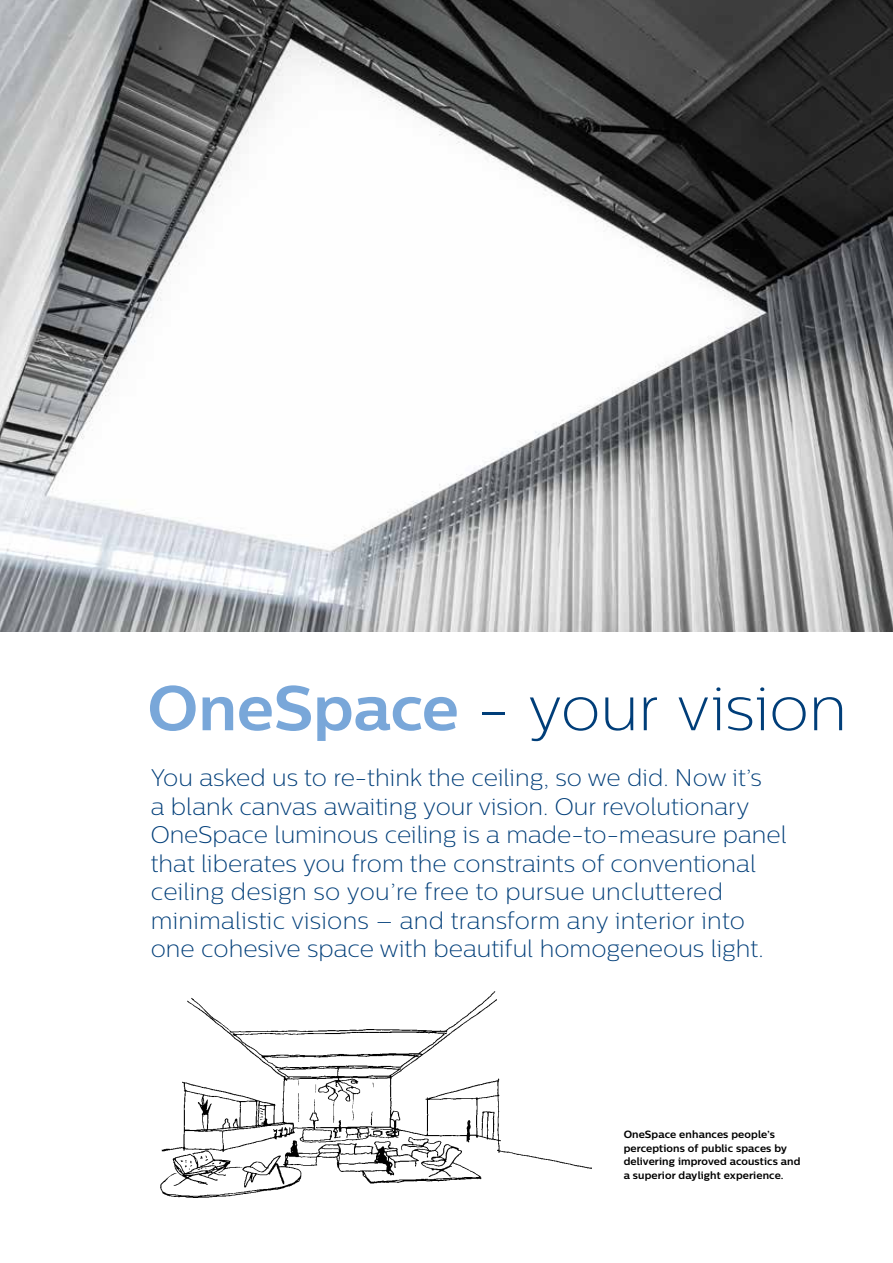
<style>
.page{position:relative;width:893px;height:1263px;background:#fff}
.page>*{position:absolute;margin:0;border:0;box-sizing:border-box;transform-origin:0 0}
.t1{font:63px "Centrale Sans X Light";letter-spacing:-.005em;color:#003e79}
.t2{font:24px/28.5px "Centrale Sans X Light";color:#003e79}
.t3{font:700 10.5px/13.5px "Centrale Sans";letter-spacing:.01em;color:#000}
.s1{font-family:"Centrale Sans";font-weight:700;color:#79a7d9}
</style>
<div class="page">
<img style="left:0;top:0;width:893px;height:631px">
<img style="left:161px;top:991px;width:430px;height:206px">
<h1 class="t1" style="left:147px;top:673px;width:701px"><span class="s1">OneSpace</span> - your vision</h1>
<p class="t2" style="left:151px;top:763px;width:638px">You asked us to re-think the ceiling, so we did. Now it’s<br>a blank canvas awaiting your vision. Our revolutionary OneSpace luminous ceiling is a made-to-measure panel that liberates you from the constraints of conventional ceiling design so you’re free to pursue uncluttered minimalistic visions – and transform any interior into one cohesive space with beautiful homogeneous light.</p>
<p class="t3" style="left:624px;top:1128px;width:178px">OneSpace enhances people’s perceptions of public spaces by delivering improved acoustics and a superior daylight experience.</p>
</div>
